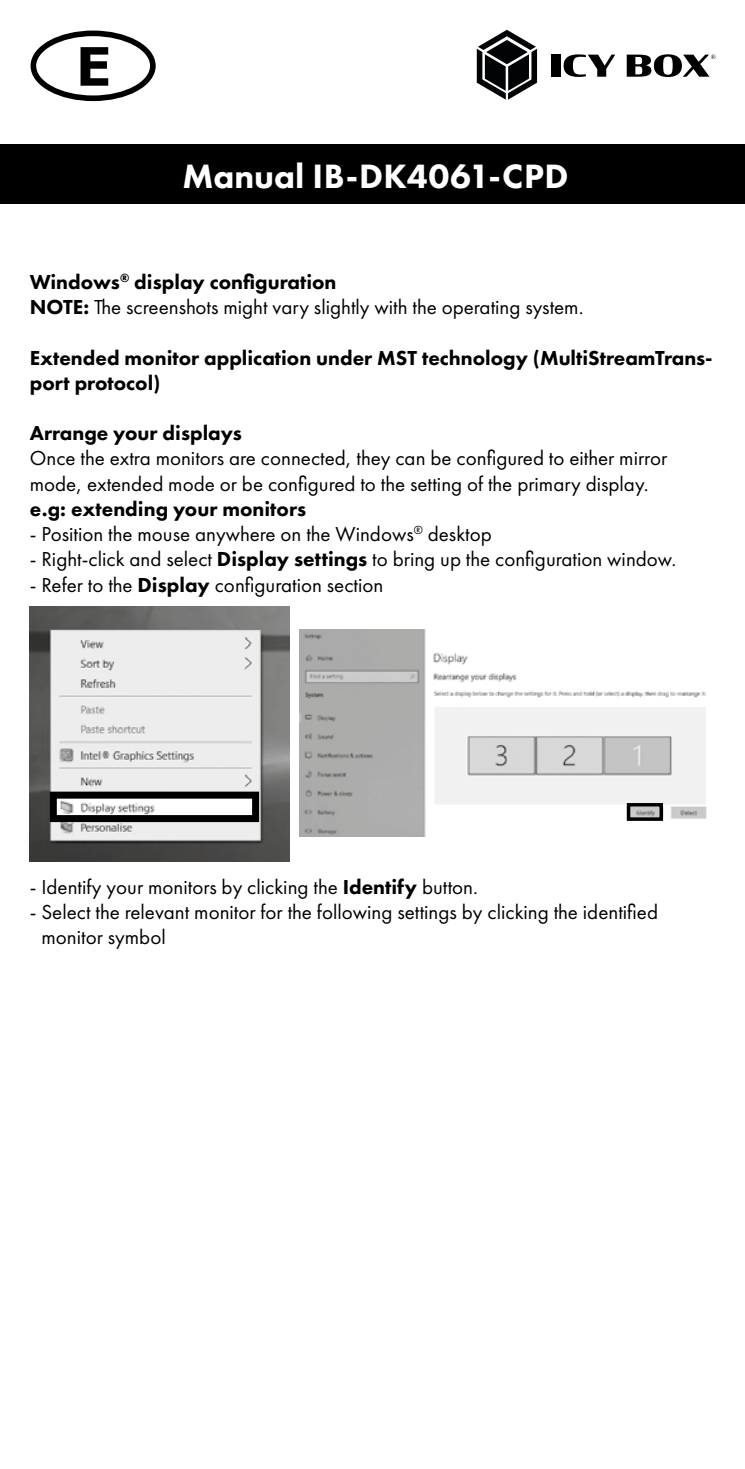
<style>
.page{position:relative;width:745px;height:1469px;background:#fff}
.page>*{position:absolute;margin:0;border:0;box-sizing:border-box;transform-origin:0 0}
.t1{font:800 35px "Futura PT";color:#fff}
.t2{font:21px/25.2px "Futura PT";color:#000}
.t3{font:800 21px/25.2px "Futura PT";color:#000}
.s1{font-weight:800}
</style>
<div class="page">
<div style="left:0;top:144px;width:744px;height:60px;background:#000"></div>
<div style="left:551px;top:55px;width:9px;height:22px;background:#000"></div>
<svg style="left:563px;top:54px;width:51px;height:23px"></svg>
<svg style="left:626px;top:54px;width:89px;height:23px"></svg>
<svg style="left:476px;top:30px;width:60px;height:70px"></svg>
<div style="left:30px;top:30px;width:126px;height:72px;border:5px solid #fff;border-radius:50%"></div>
<div style="left:31px;top:31px;width:124px;height:70px;border:6px solid #000;border-radius:50%"></div>
<svg style="left:80px;top:47px;width:28px;height:39px"></svg>
<img style="left:30px;top:606px;width:259px;height:255px">
<div style="left:50px;top:791px;width:209px;height:31px;border:7px solid #000"></div>
<img style="left:300px;top:629px;width:407px;height:207px">
<div style="left:626px;top:803px;width:36px;height:18px;border:4px solid #000"></div>
<h1 class="t1" style="left:182px;top:154px;width:387px">Manual IB-DK4061-CPD</h1>
<p class="t2" style="left:30px;top:269px;width:555px"><span class="s1">Windows</span><sup>®</sup> <span class="s1">display configuration<br>NOTE:</span> The screenshots might vary slightly with the operating system.</p>
<p class="t3" style="left:30px;top:345px;width:684px">Extended monitor application under MST technology (MultiStreamTrans&shy;port protocol)</p>
<p class="t3" style="left:30px;top:420px;width:213px">Arrange your displays</p>
<p class="t2" style="left:30px;top:446px;width:638px">Once the extra monitors are connected, they can be configured to either mirror mode, extended mode or be configured to the setting of the primary display.</p>
<p class="t3" style="left:30px;top:496px;width:278px">e.g: extending your monitors</p>
<p class="t2" style="left:30px;top:521px;width:463px">- Position the mouse anywhere on the Windows<sup>®</sup> desktop</p>
<p class="t2" style="left:30px;top:546px;width:647px">- Right-click and select <span class="s1">Display settings</span> to bring up the configuration window.</p>
<p class="t2" style="left:30px;top:572px;width:355px">- Refer to the <span class="s1">Display</span> configuration section</p>
<p class="t2" style="left:30px;top:874px;width:449px">- Identify your monitors by clicking the <span class="s1">Identify</span> button.</p>
<p class="t2" style="left:41px;top:899px;width:617px;text-indent:-12px">- Select the relevant monitor for the following settings by clicking the identified monitor symbol</p>
</div>
